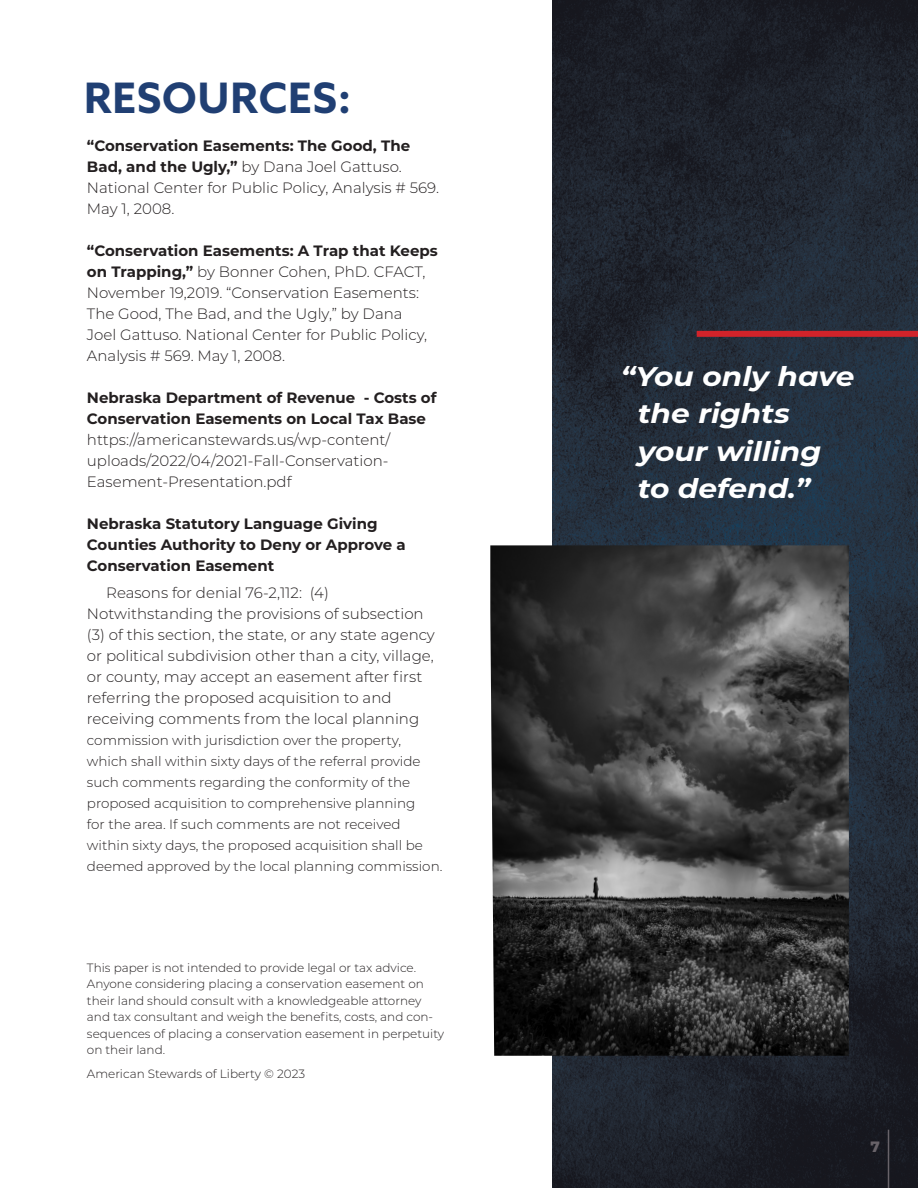
<style>
.page{position:relative;width:918px;height:1188px;background:#fff}
.page>*{position:absolute;margin:0;border:0;box-sizing:border-box;transform-origin:0 0}
.t1{font:700 42px "Azo Sans";letter-spacing:.025em;color:#203f73}
.t2{font:italic 700 27px "Montserrat";color:#fff;scale:1.1 1}
.t3{font:300 15px/21px "Montserrat";color:#231f20}
.t4{font:700 15px/21px "Montserrat";color:#231f20}
.t5{font:800 15px "Montserrat";color:#686369}
.t6{font:300 13.5px/21px "Montserrat";color:#231f20}
.t7{font:300 12px/16.5px "Montserrat";color:#231f20}
.s1{font-weight:700}
</style>
<div class="page">
<img style="left:552px;top:0;width:366px;height:1188px">
<img style="left:490px;top:545px;width:359px;height:511px">
<hr style="left:888px;top:1130px;width:1px;height:58px;background:#686369">
<div style="left:700px;top:331px;width:218px;height:6px;background:#d1232a"></div>
<p class="t1" style="left:84px;top:71px;width:268px">RESOURCES:</p>
<p class="t3" style="left:87px;top:134px;width:354px"><span class="s1">“Conservation Easements: The Good, The Bad, and the Ugly,”</span> by Dana Joel Gattuso.<br>National Center for Public Policy, Analysis # 569.<br>May 1, 2008.</p>
<p class="t3" style="left:87px;top:239px;width:352px"><span class="s1">“Conservation Easements: A Trap that Keeps on Trapping,”</span> by Bonner Cohen, PhD. CFACT, November 19,2019. “Conservation Easements:<br>The Good, The Bad, and the Ugly,” by Dana<br>Joel Gattuso. National Center for Public Policy, Analysis # 569. May 1, 2008.</p>
<p class="t4" style="left:87px;top:386px;width:351px">Nebraska Department of Revenue - Costs of<br>Conservation Easements on Local Tax Base</p>
<p class="t3" style="left:87px;top:428px;width:305px">https://americanstewards.us/wp-content/ uploads/2022/04/2021-Fall-Conservation-<br>Easement-Presentation.pdf</p>
<p class="t4" style="left:87px;top:512px;width:320px">Nebraska Statutory Language Giving<br>Counties Authority to Deny or Approve a<br>Conservation Easement</p>
<p class="t3" style="left:87px;top:582px;width:349px;text-indent:19px">Reasons for denial 76-2,112: (4)<br>Notwithstanding the provisions of subsection (3) of this section, the state, or any state agency or political subdivision other than a city, village, or county, may accept an easement after first referring the proposed acquisition to and receiving comments from the local planning</p>
<p class="t6" style="left:87px;top:730px;width:357px">commission with jurisdiction over the property, which shall within sixty days of the referral provide such comments regarding the conformity of the proposed acquisition to comprehensive planning<br>for the area. If such comments are not received within sixty days, the proposed acquisition shall be deemed approved by the local planning commission.</p>
<p class="t7" style="left:87px;top:959px;width:359px">This paper is not intended to provide legal or tax advice.<br>Anyone considering placing a conservation easement on their land should consult with a knowledgeable attorney and tax consultant and weigh the benefits, costs, and con&shy;sequences of placing a conservation easement in perpetuity on their land.</p>
<p class="t7" style="left:87px;top:1065px;width:220px">American Stewards of Liberty © 2023</p>
<p class="t2" style="left:621px;top:357px;width:214px">“You only have</p>
<p class="t2" style="left:638px;top:394px;width:140px">the rights</p>
<p class="t2" style="left:638px;top:432px;width:168px">your willing</p>
<p class="t2" style="left:638px;top:469px;width:158px">to defend.”</p>
<p class="t5" style="left:870px;top:1135px;width:11px">7</p>
</div>
